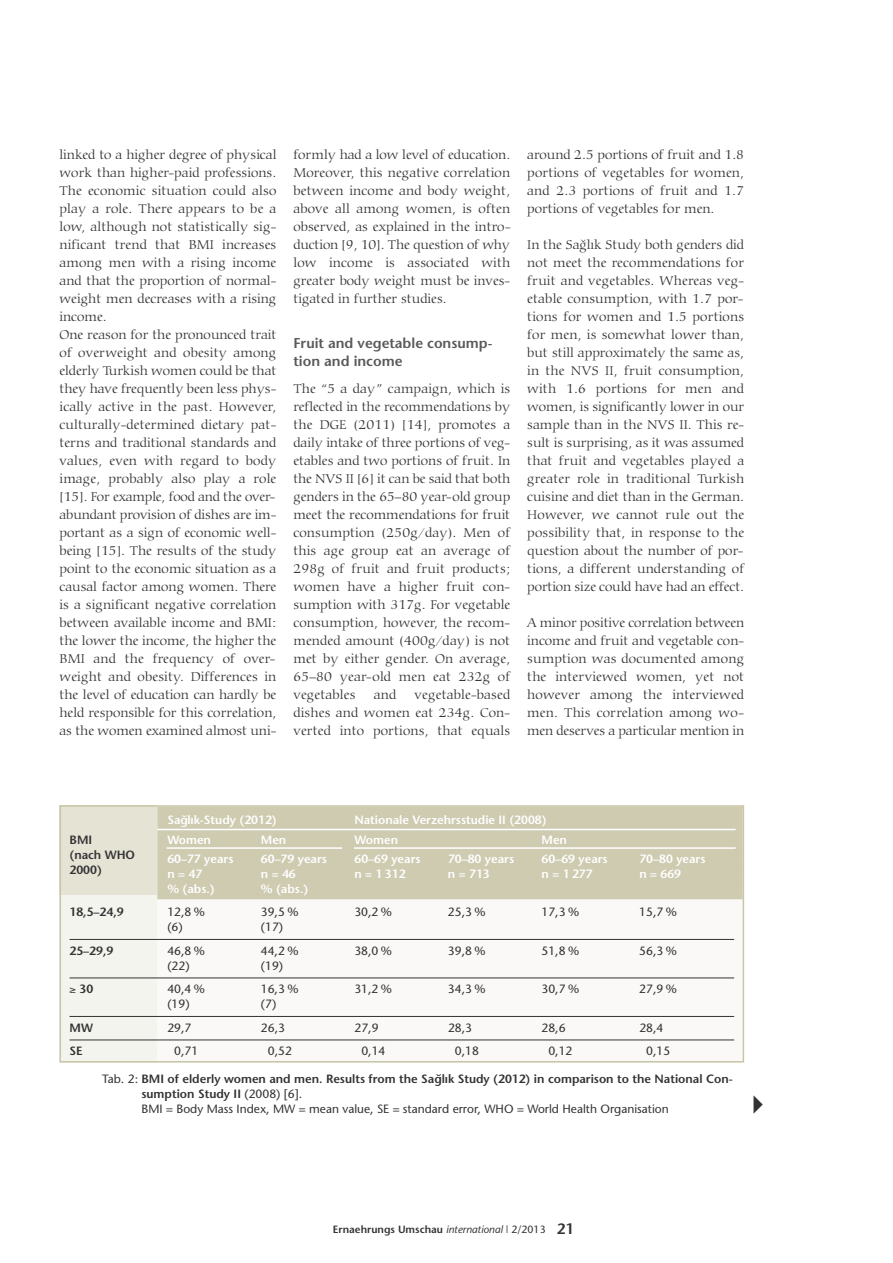
<style>
.page{position:relative;width:893px;height:1263px;background:#fff}
.page>*{position:absolute;margin:0;border:0;box-sizing:border-box;transform-origin:0 0}
.t1{font:21px "European Pi Three";color:#343334}
.t2{font:600 14.25px/18px "Stone Sans";color:#5a5959}
.t3{font:300 13.5px/18px "Carmina BT";color:#343334;text-align:justify}
.t4{font:600 12px/15px "Stone Sans";color:#343334}
.t5{font:600 12px "Stone Sans";color:#fff}
.t6{font:12px "Stone Sans";color:#343334}
.t7{font:600 10.5px "Stone Sans";color:#343334}
.s1{font-weight:400}
.s2{font-weight:400;font-style:italic}
.s3{font-size:15px}
</style>
<div class="page">
<div style="left:60px;top:805px;width:684px;height:257px;background:#faf9f7"></div>
<div style="left:60px;top:805px;width:97px;height:257px;background:#f4f4ee"></div>
<div style="left:60px;top:805px;width:97px;height:90px;background:#e4e3d4"></div>
<div style="left:60px;top:805px;width:684px;height:257px;border:2px solid #c9c5a7"></div>
<div style="left:157px;top:807px;width:586px;height:24px;background:#cecbb1"></div>
<div style="left:157px;top:830px;width:586px;height:20px;background:#cecbb1"></div>
<div style="left:157px;top:849px;width:586px;height:20px;background:#cecbb1"></div>
<div style="left:157px;top:869px;width:586px;height:15px;background:#cecbb1"></div>
<div style="left:157px;top:884px;width:586px;height:15px;background:#cecbb1"></div>
<hr style="left:70px;top:939px;width:664px;height:1px;background:#343334">
<hr style="left:70px;top:977px;width:664px;height:1px;background:#343334">
<hr style="left:70px;top:1016px;width:664px;height:1px;background:#343334">
<hr style="left:70px;top:1039px;width:664px;height:1px;background:#343334">
<hr style="left:157px;top:829px;width:579px;height:1px;background:#fff">
<hr style="left:167px;top:847px;width:175px;height:2px;background:#fff">
<hr style="left:354px;top:847px;width:382px;height:2px;background:#fff">
<p class="t3" style="left:60px;top:147px;width:218px;text-align:left">linked to a higher degree of physical work than higher-paid professions.<br>The economic situation could also play a role. There appears to be a low, although not statistically sig&shy;nificant trend that BMI increases among men with a rising income and that the proportion of normal&shy;weight men decreases with a rising income.<br>One reason for the pronounced trait of overweight and obesity among elderly Turkish women could be that they have frequently been less phys&shy;ically active in the past. However, culturally-determined dietary pat&shy;terns and traditional standards and values, even with regard to body image, probably also play a role [15]. For example, food and the over&shy;abundant provision of dishes are im&shy;portant as a sign of economic well&shy;being [15]. The results of the study point to the economic situation as a causal factor among women. There is a significant negative correlation between available income and BMI: the lower the income, the higher the BMI and the frequency of over&shy;weight and obesity. Differences in the level of education can hardly be held responsible for this correlation, as the women examined almost uni-</p>
<p class="t3" style="left:293px;top:147px;width:219px">formly had a low level of education.<br>Moreover, this negative correlation between income and body weight, above all among women, is often observed, as explained in the intro&shy;duction [9, 10]. The question of why low income is associated with greater body weight must be inves&shy;tigated in further studies.</p>
<p class="t2" style="left:293px;top:336px;width:201px">Fruit and vegetable consump&shy;tion and income</p>
<p class="t3" style="left:293px;top:381px;width:218px">The “5 a day” campaign, which is reflected in the recommendations by the DGE (2011) [14], promotes a daily intake of three portions of veg&shy;etables and two portions of fruit. In the NVS II [6] it can be said that both genders in the 65–80 year-old group meet the recommendations for fruit consumption (250g/day). Men of this age group eat an average of 298g of fruit and fruit products; women have a higher fruit con&shy;sumption with 317g. For vegetable consumption, however, the recom&shy;mended amount (400g/day) is not met by either gender. On average, 65–80 year-old men eat 232g of vegetables</p>
<p class="t3" style="left:293px;top:687px;width:218px;text-indent:121px">vegetable-based dishes and women eat 234g. Con&shy;verted into portions, that equals</p>
<p class="t3" style="left:374px;top:687px;width:24px">and</p>
<p class="t3" style="left:527px;top:147px;width:218px">around 2.5 portions of fruit and 1.8 portions of vegetables for women, and 2.3 portions of fruit and 1.7 portions of vegetables for men.</p>
<p class="t3" style="left:527px;top:237px;width:218px">In the Sagˇlık Study both genders did not meet the recommendations for fruit and vegetables. Whereas veg&shy;etable consumption, with 1.7 por&shy;tions for women and 1.5 portions for men, is somewhat lower than, but still approximately the same as, in the NVS II, fruit consumption, with 1.6 portions for men and women, is significantly lower in our sample than in the NVS II. This re&shy;sult is surprising, as it was assumed that fruit and vegetables played a greater role in traditional Turkish cuisine and diet than in the German.<br>However, we cannot rule out the possibility that, in response to the question about the number of por&shy;tions, a different understanding of portion size could have had an effect.</p>
<p class="t3" style="left:527px;top:615px;width:218px">A minor positive correlation between income and fruit and vegetable con&shy;sumption was documented among the interviewed women, yet not however among the interviewed men. This correlation among wo&shy;men deserves a particular mention in</p>
<p class="t5" style="left:167px;top:815px;width:111px">Sag˘lık-Study (2012)</p>
<p class="t5" style="left:354px;top:815px;width:194px">Nationale Verzehrsstudie II (2008)</p>
<p class="t4" style="left:70px;top:833px;width:24px">BMI</p>
<p class="t5" style="left:167px;top:835px;width:45px">Women</p>
<p class="t5" style="left:261px;top:835px;width:27px">Men</p>
<p class="t5" style="left:354px;top:835px;width:45px">Women</p>
<p class="t5" style="left:542px;top:835px;width:27px">Men</p>
<p class="t4" style="left:70px;top:848px;width:67px">(nach WHO</p>
<p class="t5" style="left:167px;top:854px;width:68px">60–77 years</p>
<p class="t5" style="left:261px;top:854px;width:68px">60–79 years</p>
<p class="t5" style="left:354px;top:854px;width:68px">60–69 years</p>
<p class="t5" style="left:448px;top:854px;width:68px">70–80 years</p>
<p class="t5" style="left:542px;top:854px;width:68px">60–69 years</p>
<p class="t5" style="left:639px;top:854px;width:68px">70–80 years</p>
<p class="t4" style="left:70px;top:863px;width:34px">2000)</p>
<p class="t5" style="left:167px;top:869px;width:36px">n = 47</p>
<p class="t5" style="left:261px;top:869px;width:36px">n = 46</p>
<p class="t5" style="left:354px;top:869px;width:53px">n = 1 312</p>
<p class="t5" style="left:448px;top:869px;width:43px">n = 713</p>
<p class="t5" style="left:541px;top:869px;width:53px">n = 1 277</p>
<p class="t5" style="left:639px;top:869px;width:43px">n = 669</p>
<p class="t5" style="left:167px;top:884px;width:49px">% (abs.)</p>
<p class="t5" style="left:261px;top:884px;width:49px">% (abs.)</p>
<p class="t4" style="left:70px;top:906px;width:56px">18,5–24,9</p>
<p class="t6" style="left:167px;top:907px;width:39px">12,8 %</p>
<p class="t6" style="left:261px;top:907px;width:39px">39,5 %</p>
<p class="t6" style="left:354px;top:907px;width:39px">30,2 %</p>
<p class="t6" style="left:448px;top:907px;width:39px">25,3 %</p>
<p class="t6" style="left:541px;top:907px;width:39px">17,3 %</p>
<p class="t6" style="left:639px;top:907px;width:39px">15,7 %</p>
<p class="t6" style="left:167px;top:922px;width:17px">(6)</p>
<p class="t6" style="left:261px;top:922px;width:24px">(17)</p>
<p class="t4" style="left:70px;top:944px;width:45px">25–29,9</p>
<p class="t6" style="left:167px;top:946px;width:39px">46,8 %</p>
<p class="t6" style="left:261px;top:946px;width:39px">44,2 %</p>
<p class="t6" style="left:354px;top:946px;width:39px">38,0 %</p>
<p class="t6" style="left:448px;top:946px;width:39px">39,8 %</p>
<p class="t6" style="left:541px;top:946px;width:39px">51,8 %</p>
<p class="t6" style="left:639px;top:946px;width:39px">56,3 %</p>
<p class="t6" style="left:167px;top:961px;width:24px">(22)</p>
<p class="t6" style="left:261px;top:961px;width:24px">(19)</p>
<p class="t4" style="left:70px;top:983px;width:25px">≥ 30</p>
<p class="t6" style="left:167px;top:984px;width:39px">40,4 %</p>
<p class="t6" style="left:261px;top:984px;width:39px">16,3 %</p>
<p class="t6" style="left:354px;top:984px;width:39px">31,2 %</p>
<p class="t6" style="left:448px;top:984px;width:39px">34,3 %</p>
<p class="t6" style="left:541px;top:984px;width:39px">30,7 %</p>
<p class="t6" style="left:639px;top:984px;width:39px">27,9 %</p>
<p class="t6" style="left:167px;top:999px;width:24px">(19)</p>
<p class="t6" style="left:261px;top:999px;width:17px">(7)</p>
<p class="t4" style="left:70px;top:1021px;width:25px">MW</p>
<p class="t6" style="left:167px;top:1023px;width:26px">29,7</p>
<p class="t6" style="left:261px;top:1023px;width:26px">26,3</p>
<p class="t6" style="left:354px;top:1023px;width:26px">27,9</p>
<p class="t6" style="left:448px;top:1023px;width:26px">28,3</p>
<p class="t6" style="left:542px;top:1023px;width:26px">28,6</p>
<p class="t6" style="left:639px;top:1023px;width:26px">28,4</p>
<p class="t4" style="left:70px;top:1045px;width:15px">SE</p>
<p class="t6" style="left:174px;top:1046px;width:26px">0,71</p>
<p class="t6" style="left:268px;top:1046px;width:26px">0,52</p>
<p class="t6" style="left:361px;top:1046px;width:26px">0,14</p>
<p class="t6" style="left:455px;top:1046px;width:26px">0,18</p>
<p class="t6" style="left:548px;top:1046px;width:26px">0,12</p>
<p class="t6" style="left:646px;top:1046px;width:26px">0,15</p>
<p class="t4" style="left:141px;top:1073px;width:593px;text-indent:-39px"><span class="s1">Tab. 2:</span> BMI of elderly women and men. Results from the Sag˘lık Study (2012) in comparison to the National Con&shy;sumption Study II <span class="s1">(2008) [6].<br>BMI = Body Mass Index, MW = mean value, SE = standard error, WHO = World Health Organisation</span></p>
<h1 class="t1" style="left:753px;top:1095px;width:12px">-</h1>
<p class="t7" style="left:333px;top:1225px;width:243px">Ernaehrungs Umschau <span class="s2">international</span> <span class="s1">| 2/2013</span> <span class="s3">21</span></p>
</div>
